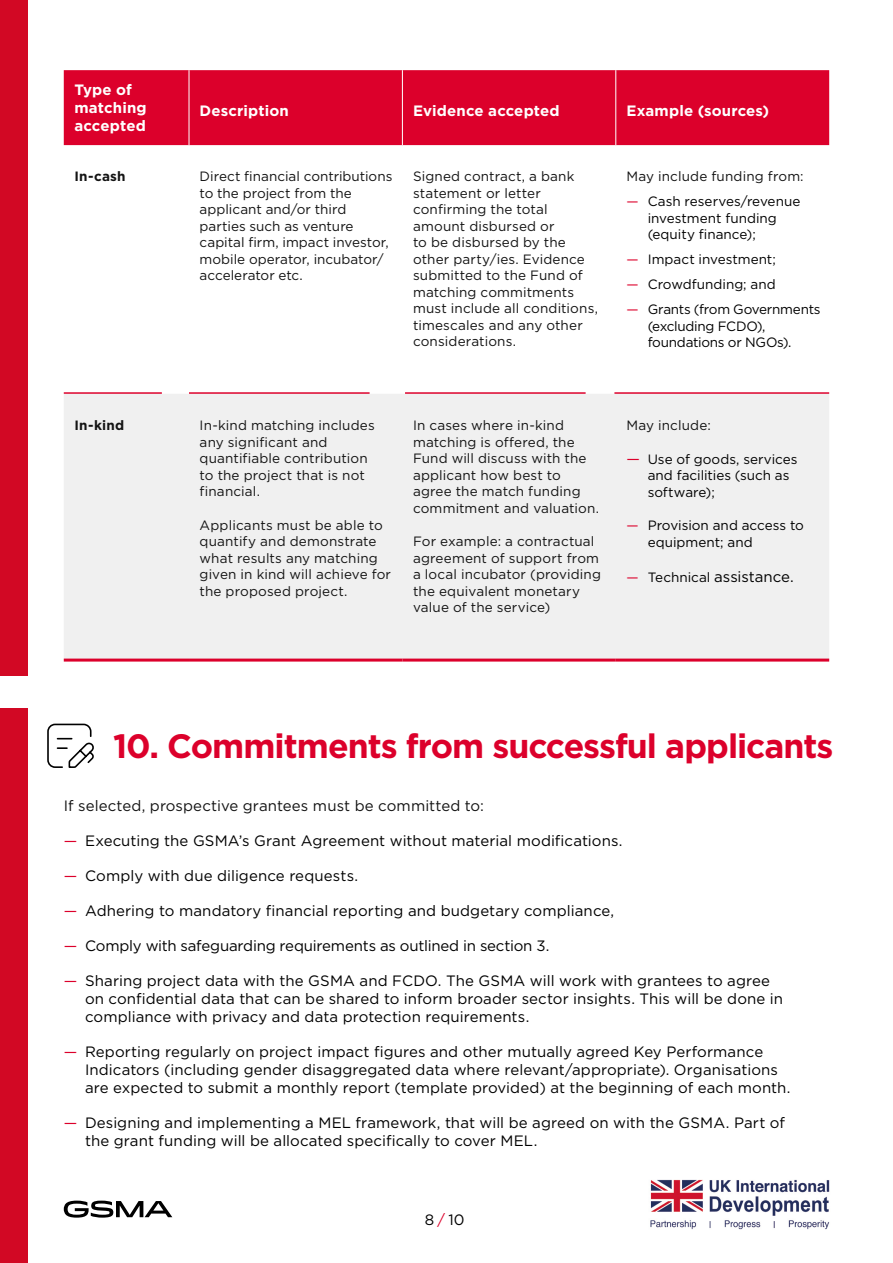
<style>
.page{position:relative;width:893px;height:1263px;background:#fff}
.page>*{position:absolute;margin:0;border:0;box-sizing:border-box;transform-origin:0 0}
.Section_head_-_white_2{font:700 33.75px "Gotham";letter-spacing:-.03em;color:#dc002b}
.Bullet{font:15px/18px "Gotham";letter-spacing:.005em;color:#000}
.Body_copy_bold{font:700 15px/18px "Gotham";letter-spacing:.01em;color:#fff}
.Bullet-2{font:15px "Gotham";letter-spacing:-.015em;color:#000}
.Body_copy{font:15px "Gotham";letter-spacing:.005em;color:#131313}
.Table_copy_-_book{font:13.5px/16.5px "Gotham";letter-spacing:.01em;color:#131313}
.Bullet-3{font:13.5px/16.5px "Gotham";letter-spacing:-.005em;color:#000}
.Table_copy_-_bold{font:700 13.5px "Gotham";letter-spacing:.015em;color:#131313}
.s1{color:#dc002b}
.s2{font-size:15px;color:#dc002b}
.s3{font-size:13.5px;color:#dc002b}
.s4{font-size:13.5px}
</style>
<div class="page">
<img style="left:650px;top:1179px;width:180px;height:51px">
<svg style="left:64px;top:1200px;width:108px;height:17px"></svg>
<div style="left:64px;top:70px;width:765px;height:75px;background:#dc002b"></div>
<div style="left:64px;top:394px;width:765px;height:265px;background:#f0f0f0"></div>
<hr style="left:189px;top:70px;width:1px;height:75px;background:#fff">
<hr style="left:402px;top:70px;width:1px;height:75px;background:#fff">
<hr style="left:615px;top:70px;width:1px;height:75px;background:#fff">
<hr style="left:64px;top:659px;width:125px;height:3px;background:#dc002b">
<hr style="left:189px;top:659px;width:213px;height:3px;background:#dc002b">
<hr style="left:402px;top:659px;width:214px;height:3px;background:#dc002b">
<hr style="left:616px;top:659px;width:213px;height:3px;background:#dc002b">
<hr style="left:614px;top:392px;width:215px;height:2px;background:#dc002b">
<hr style="left:64px;top:392px;width:98px;height:2px;background:#dc002b">
<hr style="left:189px;top:392px;width:181px;height:2px;background:#dc002b">
<hr style="left:405px;top:392px;width:181px;height:2px;background:#dc002b">
<div style="left:0;top:0;width:28px;height:675px;background:#d20824"></div>
<div style="left:0;top:709px;width:28px;height:554px;background:#d20824"></div>
<svg style="left:47px;top:723px;width:47px;height:45px"></svg>
<p class="Body_copy_bold" style="left:74px;top:81px;width:74px">Type of matching accepted</p>
<p class="Body_copy_bold" style="left:200px;top:101px;width:91px">Description</p>
<p class="Body_copy_bold" style="left:413px;top:101px;width:148px">Evidence accepted</p>
<p class="Body_copy_bold" style="left:626px;top:101px;width:144px">Example (sources)</p>
<p class="Table_copy_-_bold" style="left:74px;top:168px;width:53px">In-cash</p>
<p class="Table_copy_-_book" style="left:200px;top:168px;width:194px">Direct financial contributions to the project from the applicant and/or third parties such as venture capital firm, impact investor, mobile operator, incubator/ accelerator etc.</p>
<p class="Table_copy_-_book" style="left:413px;top:168px;width:187px">Signed contract, a bank statement or letter confirming the total amount disbursed or<br>to be disbursed by the other party/ies. Evidence submitted to the Fund of matching commitments must include all conditions, timescales and any other considerations.</p>
<p class="Table_copy_-_book" style="left:626px;top:168px;width:179px">May include funding from:</p>
<p class="Bullet-3" style="left:648px;top:193px;width:154px;text-indent:-21px"><span class="s1">—</span> Cash reserves/revenue investment funding (equity finance);</p>
<p class="Bullet-3" style="left:626px;top:251px;width:151px"><span class="s1">—</span> Impact investment;</p>
<p class="Bullet-3" style="left:626px;top:276px;width:151px"><span class="s1">—</span> Crowdfunding; and</p>
<p class="Bullet-3" style="left:648px;top:301px;width:174px;text-indent:-21px"><span class="s1">—</span> Grants (from Governments (excluding FCDO), foundations or NGOs).</p>
<p class="Table_copy_-_bold" style="left:74px;top:416px;width:51px">In-kind</p>
<p class="Table_copy_-_book" style="left:200px;top:417px;width:177px">In-kind matching includes any significant and quantifiable contribution to the project that is not financial.</p>
<p class="Table_copy_-_book" style="left:200px;top:516px;width:193px">Applicants must be able to quantify and demonstrate what results any matching given in kind will achieve for the proposed project.</p>
<p class="Table_copy_-_book" style="left:413px;top:417px;width:188px">In cases where in-kind matching is offered, the<br>Fund will discuss with the applicant how best to agree the match funding commitment and valuation.</p>
<p class="Table_copy_-_book" style="left:413px;top:533px;width:189px">For example: a contractual agreement of support from a local incubator (providing the equivalent monetary value of the service)</p>
<p class="Table_copy_-_book" style="left:626px;top:417px;width:86px">May include:</p>
<p class="Bullet-3" style="left:648px;top:450px;width:151px;text-indent:-21px"><span class="s2">—</span> Use of goods, services and facilities (such as software);</p>
<p class="Bullet-3" style="left:648px;top:517px;width:158px;text-indent:-21px"><span class="s1">—</span> Provision and access to equipment; and</p>
<p class="Bullet" style="left:626px;top:567px;width:169px"><span class="s3">—</span> <span class="s4">Technical</span> assistance.</p>
<h2 class="Section_head_-_white_2" style="left:113px;top:724px;width:722px">10. Commitments from successful applicants</h2>
<p class="Body_copy" style="left:64px;top:796px;width:422px">If selected, prospective grantees must be committed to:</p>
<p class="Bullet" style="left:64px;top:831px;width:560px"><span class="s1">—</span> Executing the GSMA’s Grant Agreement without material modifications.</p>
<p class="Bullet" style="left:64px;top:866px;width:296px"><span class="s1">—</span> Comply with due diligence requests.</p>
<p class="Bullet" style="left:64px;top:901px;width:552px"><span class="s1">—</span> Adhering to mandatory financial reporting and budgetary compliance,</p>
<p class="Bullet-2" style="left:64px;top:936px;width:487px"><span class="s1">—</span> Comply with safeguarding requirements as outlined in section 3.</p>
<p class="Bullet" style="left:85px;top:971px;width:700px;text-indent:-21px"><span class="s1">—</span> Sharing project data with the GSMA and FCDO. The GSMA will work with grantees to agree on confidential data that can be shared to inform broader sector insights. This will be done in compliance with privacy and data protection requirements.</p>
<p class="Bullet" style="left:85px;top:1042px;width:707px;text-indent:-21px"><span class="s1">—</span> Reporting regularly on project impact figures and other mutually agreed Key Performance<br>Indicators (including gender disaggregated data where relevant/appropriate). Organisations are expected to submit a monthly report (template provided) at the beginning of each month.</p>
<p class="Bullet" style="left:85px;top:1113px;width:701px;text-indent:-21px"><span class="s1">—</span> Designing and implementing a MEL framework, that will be agreed on with the GSMA. Part of the grant funding will be allocated specifically to cover MEL.</p>
<p class="Bullet" style="left:425px;top:1211px;width:41px">8 <span class="s1">/</span> 10</p>
</div>
